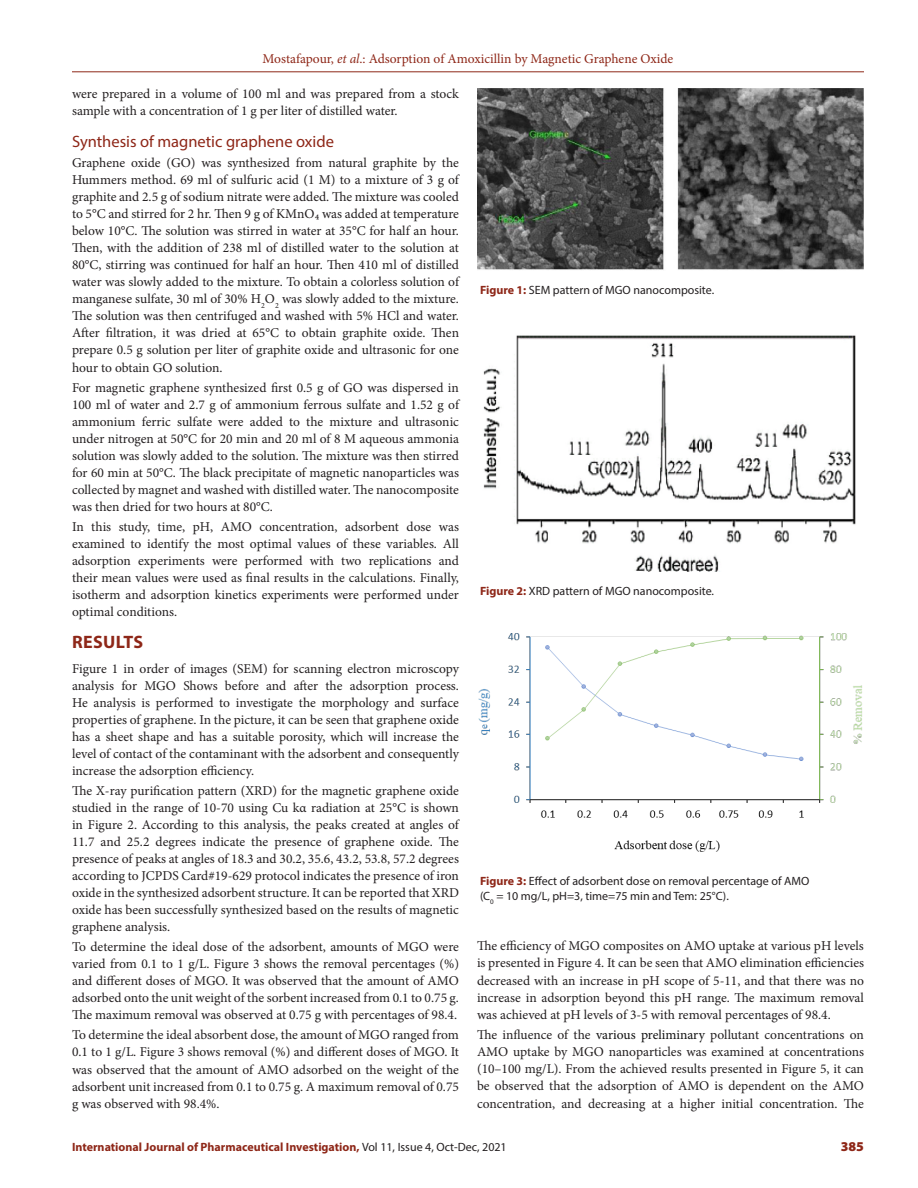
<style>
.page{position:relative;width:918px;height:1188px;background:#fff}
.page>*{position:absolute;margin:0;border:0;box-sizing:border-box;transform-origin:0 0}
._1_HD{font:700 18px "Myriad Pro";letter-spacing:.02em;color:#8e2718}
._2_HD{font:16.5px "Myriad Pro";color:#8e2718}
.TXT{font:13.5px/17.1px "Minion Pro";color:#231f20;text-align:justify}
.t1{font:13.5px "Minion Pro";color:#8e2718}
.RRH{font:900 13.5px "Myriad Pro";color:#8e2718}
.FIG_CAP{font:12px/15px "Myriad Pro";color:#231f20}
.RRH-2{font:700 12px "Myriad Pro";color:#8e2718}
.s1{font-style:italic}
.s2{font-weight:700;color:#8e2718}
.s3{color:#111}
.s4{font-weight:400;color:#231f20}
</style>
<div class="page">
<hr style="left:72px;top:72px;width:792px;height:1px;background:#8e2718">
<img style="left:477px;top:88px;width:387px;height:182px">
<img style="left:483px;top:335px;width:373px;height:236px">
<img style="left:478px;top:633px;width:384px;height:219px">
<p class="t1" style="left:263px;top:50px;width:412px">Mostafapour, <span class="s1">et al</span>.: Adsorption of Amoxicillin by Magnetic Graphene Oxide</p>
<p class="TXT" style="left:72px;top:85px;width:388px">were prepared in a volume of 100 ml and was prepared from a stock sample with a concentration of 1 g per liter of distilled water.</p>
<p class="_2_HD" style="left:72px;top:131px;width:264px">Synthesis of magnetic graphene oxide</p>
<p class="TXT" style="left:72px;top:154px;width:389px">Graphene oxide (GO) was synthesized from natural graphite by the Hummers method. 69 ml of sulfuric acid (1 M) to a mixture of 3 g of graphite and 2.5 g of sodium nitrate were added. The mixture was cooled to 5°C and stirred for 2 hr. Then 9 g of KMnO₄ was added at temperature below 10°C. The solution was stirred in water at 35°C for half an hour.<br>Then, with the addition of 238 ml of distilled water to the solution at 80°C, stirring was continued for half an hour. Then 410 ml of distilled water was slowly added to the mixture. To obtain a colorless solution of manganese sulfate, 30 ml of 30% H<sub>2</sub>O<sub>2</sub> was slowly added to the mixture.<br>The solution was then centrifuged and washed with 5% HCl and water.<br>After filtration, it was dried at 65°C to obtain graphite oxide. Then prepare 0.5 g solution per liter of graphite oxide and ultrasonic for one hour to obtain GO solution.</p>
<p class="TXT" style="left:72px;top:379px;width:389px">For magnetic graphene synthesized first 0.5 g of GO was dispersed in 100 ml of water and 2.7 g of ammonium ferrous sulfate and 1.52 g of ammonium ferric sulfate were added to the mixture and ultrasonic under nitrogen at 50°C for 20 min and 20 ml of 8 M aqueous ammonia solution was slowly added to the solution. The mixture was then stirred for 60 min at 50°C. The black precipitate of magnetic nanoparticles was collected by magnet and washed with distilled water. The nanocomposite was then dried for two hours at 80°C.</p>
<p class="TXT" style="left:72px;top:518px;width:389px">In this study, time, pH, AMO concentration, adsorbent dose was examined to identify the most optimal values of these variables. All adsorption experiments were performed with two replications and their mean values were used as final results in the calculations. Finally, isotherm and adsorption kinetics experiments were performed under optimal conditions.</p>
<p class="_1_HD" style="left:72px;top:630px;width:73px">RESULTS</p>
<p class="TXT" style="left:72px;top:660px;width:389px">Figure 1 in order of images (SEM) for scanning electron microscopy analysis for MGO Shows before and after the adsorption process.<br>He analysis is performed to investigate the morphology and surface properties of graphene. In the picture, it can be seen that graphene oxide has a sheet shape and has a suitable porosity, which will increase the level of contact of the contaminant with the adsorbent and consequently increase the adsorption efficiency.</p>
<p class="TXT" style="left:72px;top:782px;width:389px">The X-ray purification pattern (XRD) for the magnetic graphene oxide studied in the range of 10-70 using Cu kα radiation at 25°C is shown in Figure 2. According to this analysis, the peaks created at angles of 11.7 and 25.2 degrees indicate the presence of graphene oxide. The presence of peaks at angles of 18.3 and 30.2, 35.6, 43.2, 53.8, 57.2 degrees according to JCPDS Card#19-629 protocol indicates the presence of iron oxide in the synthesized adsorbent structure. It can be reported that XRD oxide has been successfully synthesized based on the results of magnetic graphene analysis.</p>
<p class="TXT" style="left:72px;top:938px;width:389px">To determine the ideal dose of the adsorbent, amounts of MGO were varied from 0.1 to 1 g/L. Figure 3 shows the removal percentages (%) and different doses of MGO. It was observed that the amount of AMO adsorbed onto the unit weight of the sorbent increased from 0.1 to 0.75 g.<br>The maximum removal was observed at 0.75 g with percentages of 98.4.</p>
<p class="TXT" style="left:72px;top:1027px;width:389px">To determine the ideal absorbent dose, the amount of MGO ranged from 0.1 to 1 g/L. Figure 3 shows removal (%) and different doses of MGO. It was observed that the amount of AMO adsorbed on the weight of the adsorbent unit increased from 0.1 to 0.75 g. A maximum removal of 0.75 g was observed with 98.4%.</p>
<p class="FIG_CAP" style="left:480px;top:283px;width:236px"><span class="s2">Figure 1:</span> SEM pattern of MGO nanocomposite.</p>
<p class="FIG_CAP" style="left:480px;top:583px;width:236px"><span class="s2">Figure 2:</span> XRD pattern of MGO nanocomposite.</p>
<p class="FIG_CAP" style="left:480px;top:874px;width:331px"><span class="s2">Figure 3:</span> Effect of adsorbent dose on removal percentage of AMO (C<sub>0</sub> = 10 mg/L, pH=3, time=75 min and Tem: 25°C).</p>
<p class="TXT" style="left:477px;top:938px;width:389px">The efficiency of MGO composites on AMO uptake at various pH levels is presented in Figure 4. It can be seen that AMO elimination efficiencies decreased with an increase in pH scope of 5-11, and that there was no increase in adsorption beyond this pH range. The maximum removal was achieved at pH levels of 3-5 with removal percentages of 98.4.</p>
<p class="TXT" style="left:477px;top:1026px;width:389px">The influence of the <span class="s3">various preliminary</span> pollutant concentrations on AMO uptake by MGO nanoparticles was examined at concentrations (10–100 mg/L). From the achieved results presented in Figure 5, it can be observed that the adsorption of AMO is dependent on the AMO concentration, and decreasing at a higher initial concentration. The</p>
<p class="RRH-2" style="left:72px;top:1139px;width:436px">International Journal of Pharmaceutical Investigation, <span class="s4">Vol 11, Issue 4, Oct-Dec, 2021</span></p>
<p class="RRH" style="left:841px;top:1137px;width:25px">385</p>
</div>
